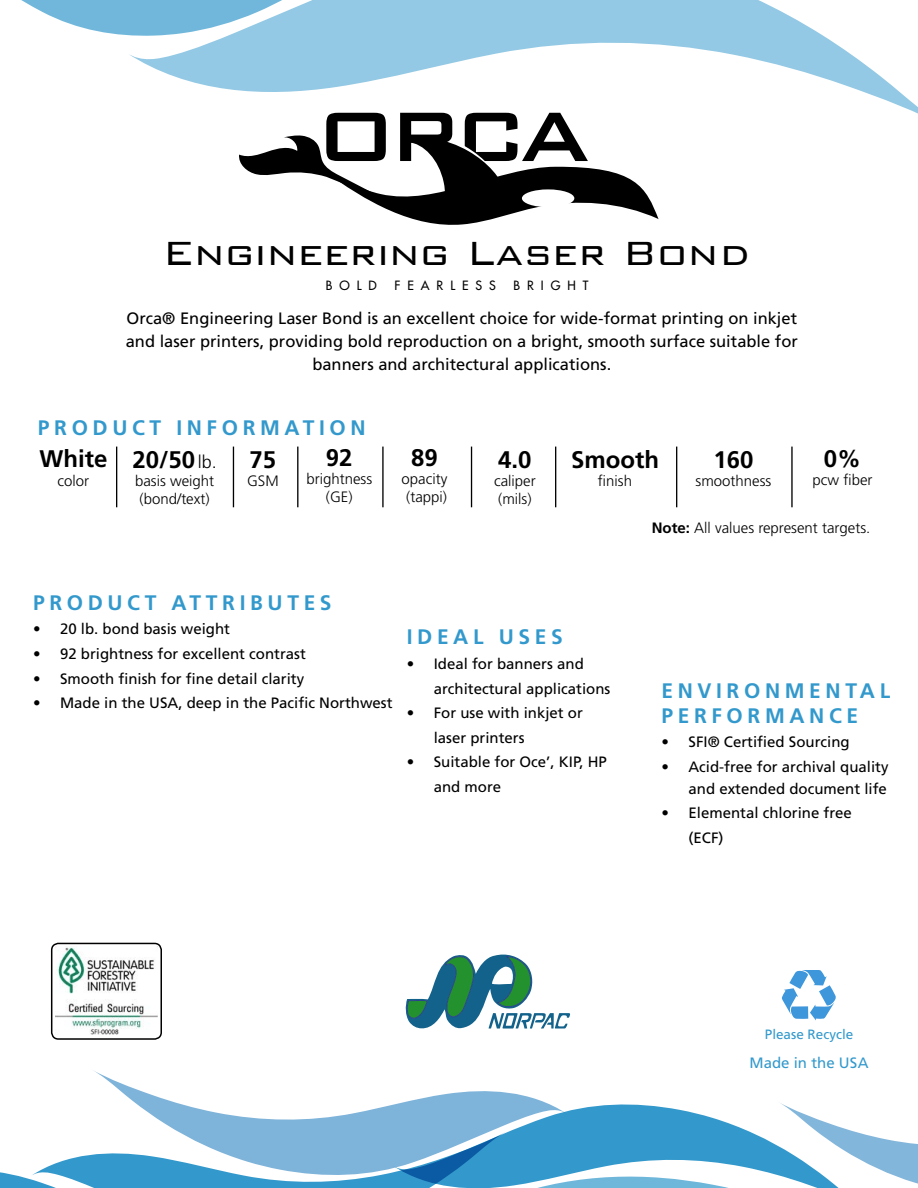
<style>
.page{position:relative;width:918px;height:1188px;background:#fff}
.page>*{position:absolute;margin:0;border:0;box-sizing:border-box;transform-origin:0 0}
.t1{font:500 93.45px "Bank Gothic";color:#000}
.t2{font:300 44.85px "Bank Gothic";color:#000}
.t3{font:700 24px "Frutiger";color:#000}
.t4{font:700 21px/25.2px "Frutiger";letter-spacing:.22em;color:#39c}
.t5{font:16.5px/22.8px "Frutiger";color:#000;text-align:center}
.t6{font:15px/24.6px "Frutiger";color:#000}
.t7{font:300 15px/18px "Frutiger";color:#000;text-align:center}
.t8{font:15px "Frutiger";color:#39c}
.t9{font:13.5px "Frutiger";color:#39c}
.t10{font:12.45px "Futura";letter-spacing:.56em;color:#000}
.s1{font-weight:300;font-size:18px}
.s2{font-weight:700}
</style>
<div class="page">
<svg style="left:21px;top:0;width:105px;height:35px"></svg>
<svg style="left:126px;top:0;width:792px;height:114px;fill:#93c9e4"></svg>
<svg style="left:93px;top:1070px;width:451px;height:32px"></svg>
<svg style="left:0;top:1102px;width:918px;height:86px"></svg>
<svg style="left:405px;top:954px;width:165px;height:75px"></svg>
<hr style="left:116px;top:447px;width:1px;height:60px;background:#000">
<hr style="left:233px;top:447px;width:1px;height:60px;background:#000">
<hr style="left:297px;top:447px;width:1px;height:60px;background:#000">
<hr style="left:382px;top:447px;width:2px;height:60px;background:#000">
<hr style="left:471px;top:447px;width:1px;height:60px;background:#000">
<hr style="left:555px;top:447px;width:1px;height:60px;background:#000">
<hr style="left:676px;top:447px;width:1px;height:60px;background:#000">
<hr style="left:791px;top:447px;width:2px;height:60px;background:#000">
<img style="left:55px;top:947px;width:102px;height:87px">
<div style="left:51px;top:943px;width:111px;height:97px;border:2px solid #000;border-radius:7px"></div>
<svg style="left:782px;top:970px;width:54px;height:51px"></svg>
<div style="left:157px;top:85px;width:608px;height:211px;background:#fff"></div>
<svg style="left:239px;top:135px;width:420px;height:90px"></svg>
<div style="left:522px;top:189px;width:52px;height:18px;background:#fff;border-radius:50%"></div>
<h1 class="t1" style="left:315px;top:64px;width:278px">ORCA</h1>
<h2 class="t2" style="left:162px;top:219px;width:590px">Engineering Laser Bond</h2>
<p class="t10" style="left:326px;top:277px;width:53px">BOLD</p>
<p class="t10" style="left:394px;top:277px;width:103px">FEARLESS</p>
<p class="t10" style="left:514px;top:277px;width:77px">BRIGHT</p>
<p class="t5" style="left:126px;top:307px;width:674px">Orca® Engineering Laser Bond is an excellent choice for wide-format printing on inkjet and laser printers, providing bold reproduction on a bright, smooth surface suitable for banners and architectural applications.</p>
<h3 class="t4" style="left:38px;top:415px;width:329px">PRODUCT INFORMATION</h3>
<h3 class="t3" style="left:39px;top:445px;width:70px">White</h3>
<p class="t7" style="left:58px;top:472px;width:33px">color</p>
<h3 class="t3" style="left:133px;top:445px;width:86px">20/50<span class="s1">lb.</span></h3>
<p class="t7" style="left:135px;top:472px;width:81px">basis weight (bond/text)</p>
<h3 class="t3" style="left:250px;top:445px;width:28px">75</h3>
<p class="t7" style="left:247px;top:472px;width:33px">GSM</p>
<h3 class="t3" style="left:326px;top:443px;width:28px">92</h3>
<p class="t7" style="left:306px;top:470px;width:67px">brightness (GE)</p>
<h3 class="t3" style="left:411px;top:443px;width:28px">89</h3>
<p class="t7" style="left:402px;top:470px;width:47px">opacity (tappi)</p>
<h3 class="t3" style="left:498px;top:445px;width:35px">4.0</h3>
<p class="t7" style="left:494px;top:472px;width:43px;text-align:left">caliper (mils)</p>
<h3 class="t3" style="left:571px;top:446px;width:90px">Smooth</h3>
<p class="t7" style="left:598px;top:472px;width:36px">finish</p>
<h3 class="t3" style="left:713px;top:445px;width:42px">160</h3>
<p class="t7" style="left:696px;top:472px;width:77px">smoothness</p>
<h3 class="t3" style="left:824px;top:445px;width:39px">0%</h3>
<p class="t7" style="left:813px;top:471px;width:62px">pcw fiber</p>
<p class="t7" style="left:652px;top:519px;width:220px"><span class="s2">Note:</span> All values represent targets.</p>
<h3 class="t4" style="left:33px;top:590px;width:300px">PRODUCT ATTRIBUTES</h3>
<p class="t6" style="left:33px;top:617px;width:199px">• 20 lb. bond basis weight</p>
<p class="t6" style="left:33px;top:642px;width:274px">• 92 brightness for excellent contrast</p>
<p class="t6" style="left:33px;top:666px;width:273px">• Smooth finish for fine detail clarity</p>
<p class="t6" style="left:33px;top:691px;width:361px">• Made in the USA, deep in the Pacific Northwest</p>
<h3 class="t4" style="left:407px;top:625px;width:157px">IDEAL USES</h3>
<p class="t6" style="left:434px;top:652px;width:178px;text-indent:-27px">• Ideal for banners and architectural applications</p>
<p class="t6" style="left:434px;top:701px;width:151px;text-indent:-27px">• For use with inkjet or laser printers</p>
<p class="t6" style="left:434px;top:750px;width:175px;text-indent:-27px">• Suitable for Oce’, KIP, HP and more</p>
<h3 class="t4" style="left:662px;top:678px;width:230px">ENVIRONMENTAL<br>PERFORMANCE</h3>
<p class="t6" style="left:662px;top:730px;width:190px">• SFI® Certified Sourcing</p>
<p class="t6" style="left:662px;top:756px;width:229px;line-height:21.6px;text-align:right">• Acid-free for archival quality and extended document life</p>
<p class="t6" style="left:688px;top:800px;width:165px;line-height:25.2px;text-indent:-27px">• Elemental chlorine free (ECF)</p>
<p class="t9" style="left:765px;top:1027px;width:90px">Please Recycle</p>
<p class="t8" style="left:750px;top:1054px;width:120px">Made in the USA</p>
</div>
